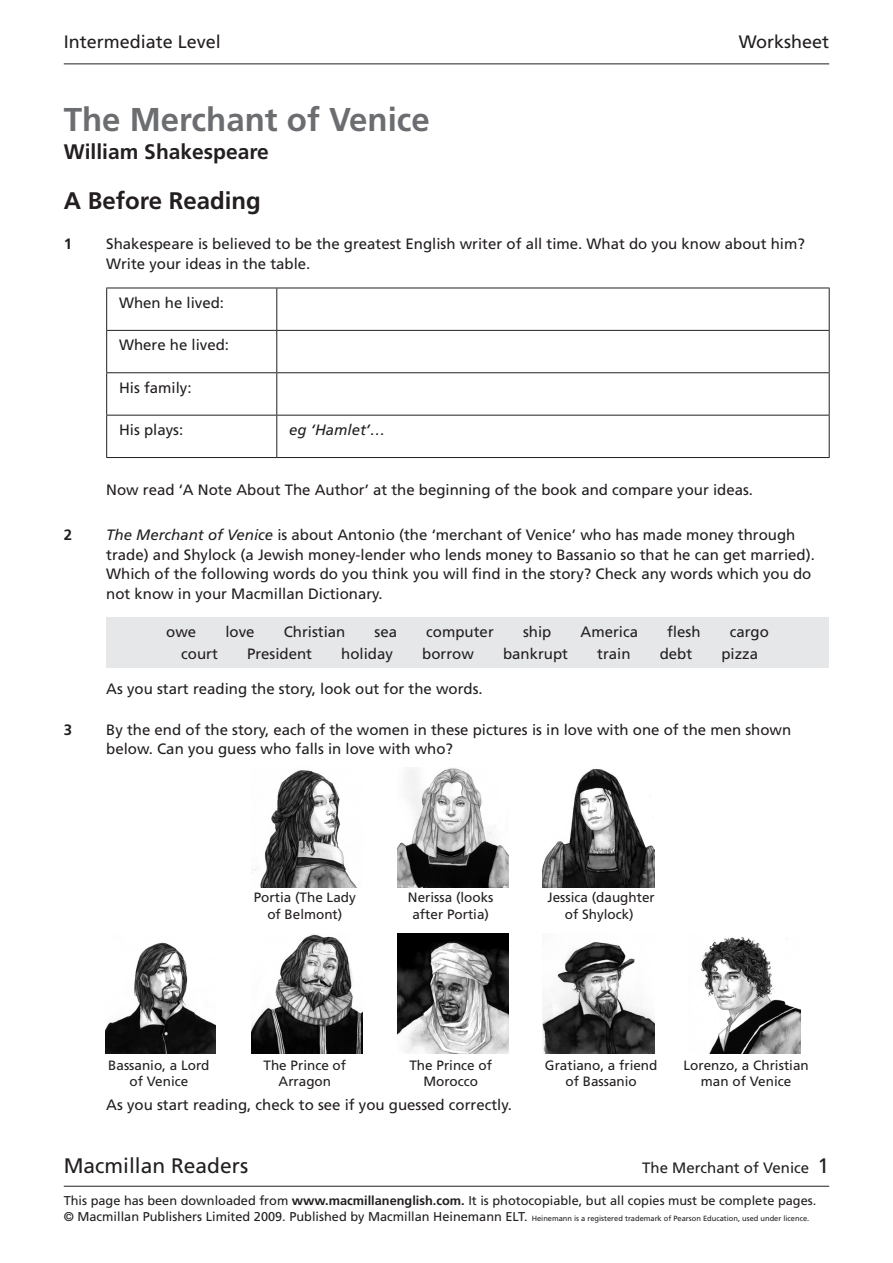
<style>
.page{position:relative;width:893px;height:1263px;background:#fff}
.page>*{position:absolute;margin:0;border:0;box-sizing:border-box;transform-origin:0 0}
.A_head{font:700 33px "Frutiger LT Std";color:#6c6d70}
.B_head{font:700 24px "Frutiger LT Std";color:#231f20}
.A_head-2{font:700 21px "Frutiger LT Std";color:#231f20}
.t1{font:21px "Frutiger LT Std";color:#231f20}
.t2{font:18px "Frutiger LT Std";color:#231f20}
.Rubric{font:15px/19.5px "Frutiger LT Std";color:#231f20}
.Body_list{font:15px "Frutiger LT Std";color:#231f20}
.boxed_text{font:15px "Frutiger LT Std";color:#231f20}
.boxed_text-2{font:italic 15px "Frutiger LT Std";color:#231f20}
.Rubric-2{font:700 15px "Frutiger LT Std";color:#231f20}
.Body_list-2{font:13.5px/16.5px "Frutiger LT Std";color:#231f20;text-align:center}
.t3{font:12.75px "Frutiger LT Std";color:#231f20}
.t4{font:7.5px "Frutiger LT Std";color:#231f20}
.s1{font-style:italic}
.s2{font-size:21px}
.s3{font-weight:700}
.s4{font-size:12.75px}
</style>
<div class="page">
<hr style="left:64px;top:63px;width:765px;height:1px;background:#231f20">
<hr style="left:64px;top:1186px;width:765px;height:1px;background:#231f20">
<hr style="left:106px;top:288px;width:171px;height:1px;background:#231f20">
<hr style="left:106px;top:288px;width:1px;height:42px;background:#231f20">
<hr style="left:277px;top:288px;width:553px;height:1px;background:#231f20">
<hr style="left:276px;top:288px;width:1px;height:42px;background:#231f20">
<hr style="left:829px;top:288px;width:1px;height:42px;background:#231f20">
<hr style="left:106px;top:330px;width:171px;height:1px;background:#231f20">
<hr style="left:106px;top:331px;width:1px;height:41px;background:#231f20">
<hr style="left:277px;top:330px;width:553px;height:1px;background:#231f20">
<hr style="left:276px;top:331px;width:1px;height:41px;background:#231f20">
<hr style="left:829px;top:331px;width:1px;height:41px;background:#231f20">
<hr style="left:106px;top:372px;width:171px;height:1px;background:#231f20">
<hr style="left:106px;top:373px;width:1px;height:42px;background:#231f20">
<hr style="left:277px;top:372px;width:553px;height:1px;background:#231f20">
<hr style="left:276px;top:373px;width:1px;height:42px;background:#231f20">
<hr style="left:829px;top:373px;width:1px;height:42px;background:#231f20">
<hr style="left:106px;top:415px;width:171px;height:1px;background:#231f20">
<hr style="left:106px;top:415px;width:1px;height:42px;background:#231f20">
<hr style="left:277px;top:415px;width:553px;height:1px;background:#231f20">
<hr style="left:276px;top:415px;width:1px;height:42px;background:#231f20">
<hr style="left:829px;top:415px;width:1px;height:42px;background:#231f20">
<hr style="left:106px;top:457px;width:171px;height:1px;background:#231f20">
<hr style="left:277px;top:457px;width:553px;height:1px;background:#231f20">
<div style="left:106px;top:617px;width:723px;height:50px;background:#e6e7e9"></div>
<img style="left:105px;top:942px;width:111px;height:112px">
<img style="left:251px;top:934px;width:112px;height:120px">
<img style="left:397px;top:934px;width:112px;height:120px">
<img style="left:543px;top:942px;width:112px;height:112px">
<img style="left:700px;top:937px;width:100px;height:117px">
<img style="left:252px;top:770px;width:105px;height:118px">
<img style="left:397px;top:767px;width:112px;height:121px">
<img style="left:543px;top:769px;width:112px;height:119px">
<p class="t2" style="left:64px;top:32px;width:159px">Intermediate Level</p>
<p class="t2" style="left:739px;top:32px;width:92px">Worksheet</p>
<p class="A_head" style="left:64px;top:100px;width:368px">The Merchant of Venice</p>
<p class="A_head-2" style="left:64px;top:140px;width:207px">William Shakespeare</p>
<p class="B_head" style="left:64px;top:186px;width:198px">A Before Reading</p>
<p class="Rubric-2" style="left:64px;top:235px;width:10px">1</p>
<p class="Rubric" style="left:106px;top:234px;width:700px">Shakespeare is believed to be the greatest English writer of all time. What do you know about him?<br>Write your ideas in the table.</p>
<p class="boxed_text" style="left:119px;top:294px;width:107px">When he lived:</p>
<p class="boxed_text" style="left:119px;top:336px;width:112px">Where he lived:</p>
<p class="boxed_text" style="left:119px;top:378px;width:74px">His family:</p>
<p class="boxed_text" style="left:119px;top:421px;width:66px">His plays:</p>
<p class="boxed_text-2" style="left:289px;top:421px;width:97px">eg ‘Hamlet’…</p>
<p class="Body_list" style="left:106px;top:481px;width:648px">Now read ‘A Note About The Author’ at the beginning of the book and compare your ideas.</p>
<p class="Rubric-2" style="left:64px;top:526px;width:10px">2</p>
<p class="Rubric" style="left:106px;top:525px;width:710px"><span class="s1">The Merchant of Venice</span> is about Antonio (the ‘merchant of Venice’ who has made money through trade) and Shylock (a Jewish money-lender who lends money to Bassanio so that he can get married).<br>Which of the following words do you think you will find in the story? Check any words which you do not know in your Macmillan Dictionary.</p>
<p class="boxed_text" style="left:166px;top:623px;width:31px">owe</p>
<p class="boxed_text" style="left:225px;top:623px;width:31px">love</p>
<p class="boxed_text" style="left:284px;top:623px;width:63px">Christian</p>
<p class="boxed_text" style="left:375px;top:623px;width:24px">sea</p>
<p class="boxed_text" style="left:426px;top:623px;width:69px">computer</p>
<p class="boxed_text" style="left:523px;top:623px;width:30px">ship</p>
<p class="boxed_text" style="left:581px;top:623px;width:59px">America</p>
<p class="boxed_text" style="left:667px;top:623px;width:35px">flesh</p>
<p class="boxed_text" style="left:730px;top:623px;width:41px">cargo</p>
<p class="boxed_text" style="left:181px;top:645px;width:38px">court</p>
<p class="boxed_text" style="left:247px;top:645px;width:67px">President</p>
<p class="boxed_text" style="left:341px;top:645px;width:53px">holiday</p>
<p class="boxed_text" style="left:422px;top:645px;width:53px">borrow</p>
<p class="boxed_text" style="left:503px;top:645px;width:67px">bankrupt</p>
<p class="boxed_text" style="left:597px;top:645px;width:35px">train</p>
<p class="boxed_text" style="left:660px;top:645px;width:34px">debt</p>
<p class="boxed_text" style="left:721px;top:645px;width:38px">pizza</p>
<p class="Body_list" style="left:106px;top:680px;width:378px">As you start reading the story, look out for the words.</p>
<p class="Rubric-2" style="left:64px;top:720px;width:10px">3</p>
<p class="Rubric" style="left:106px;top:720px;width:686px">By the end of the story, each of the women in these pictures is in love with one of the men shown below. Can you guess who falls in love with who?</p>
<p class="Body_list-2" style="left:254px;top:889px;width:104px">Portia (The Lady of Belmont)</p>
<p class="Body_list-2" style="left:408px;top:889px;width:87px">Nerissa (looks after Portia)</p>
<p class="Body_list-2" style="left:547px;top:889px;width:109px">Jessica (daughter of Shylock)</p>
<p class="Body_list-2" style="left:108px;top:1057px;width:103px">Bassanio, a Lord of Venice</p>
<p class="Body_list-2" style="left:264px;top:1057px;width:84px">The Prince of<br>Arragon</p>
<p class="Body_list-2" style="left:409px;top:1057px;width:84px">The Prince of<br>Morocco</p>
<p class="Body_list-2" style="left:545px;top:1057px;width:114px">Gratiano, a friend of Bassanio</p>
<p class="Body_list-2" style="left:683px;top:1057px;width:127px">Lorenzo, a Christian man of Venice</p>
<p class="Body_list" style="left:106px;top:1096px;width:407px">As you start reading, check to see if you guessed correctly.</p>
<p class="t1" style="left:64px;top:1153px;width:186px">Macmillan Readers</p>
<p class="Rubric" style="left:642px;top:1157px;width:188px">The Merchant of Venice <span class="s2">1</span></p>
<p class="t3" style="left:64px;top:1193px;width:754px">This page has been downloaded from <span class="s3">www.macmillanenglish.com.</span> It is photocopiable, but all copies must be complete pages.</p>
<p class="t4" style="left:64px;top:1214px;width:747px"><span class="s4">© Macmillan Publishers Limited 2009. Published by Macmillan Heinemann ELT.</span> Heinemann is a registered trademark of Pearson Education, used under licence.</p>
</div>
